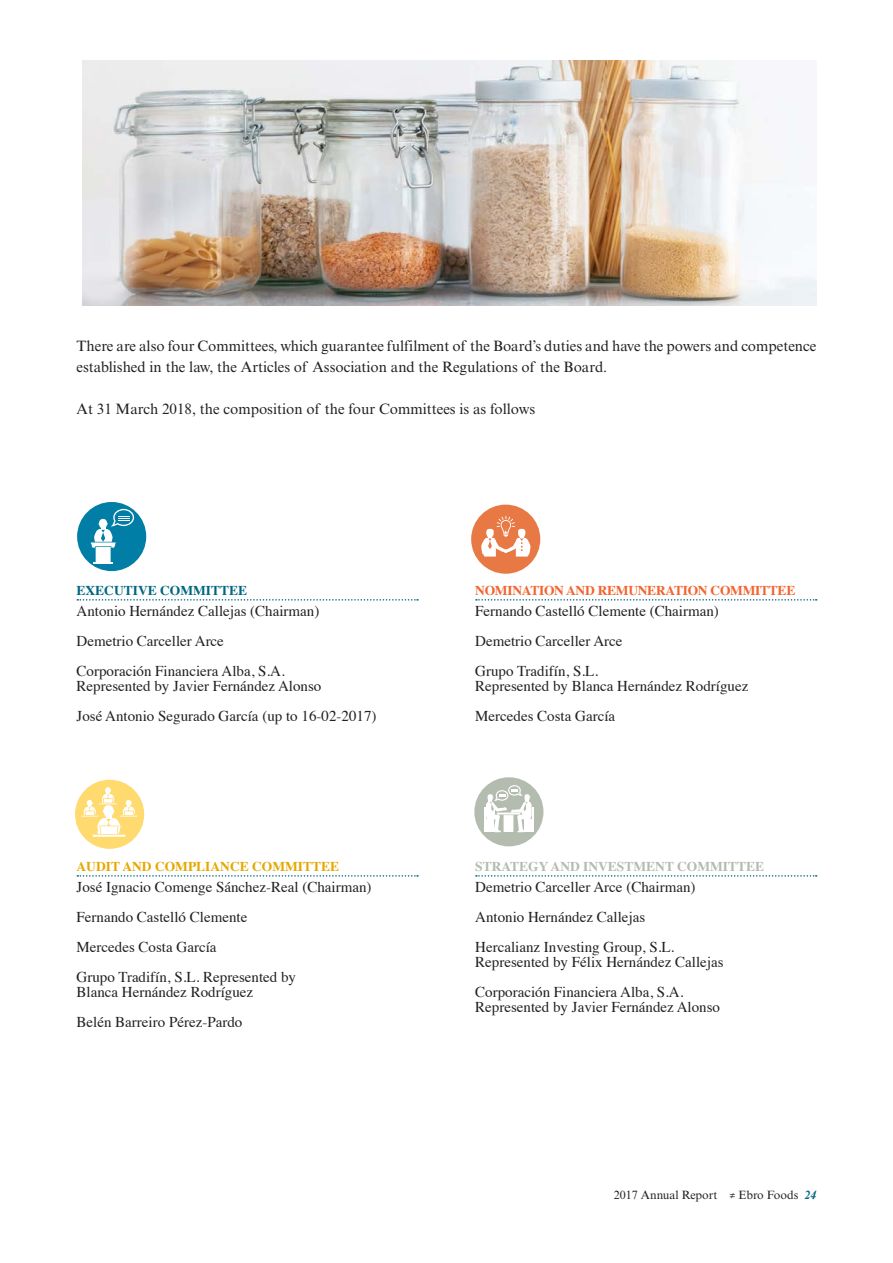
<style>
.page{position:relative;width:893px;height:1263px;background:#fff}
.page>*{position:absolute;margin:0;border:0;box-sizing:border-box;transform-origin:0 0}
.t1{font:15px "Times";color:#231f20}
._001_texto_seguido{font:15px/21px "Times New Roman MT Std";color:#231f20}
.t2{font:700 13.5px "Times";letter-spacing:-.02em;color:#f2642f}
.t3{font:700 13.5px "Times";color:#b4bcb0}
.t4{font:700 13.5px "Times";color:#e5a800}
.t5{font:700 13.5px "Times";color:#006680}
.t6{font:12px "Times New Roman MT Std";color:#231f20}
.s1{font-weight:700;font-style:italic;color:#006680}
</style>
<div class="page">
<svg style="left:77px;top:599px;width:341px;height:2px"></svg>
<svg style="left:77px;top:875px;width:341px;height:2px"></svg>
<div style="left:77px;top:502px;width:69px;height:69px;background:#007ea5;border-radius:50%"></div>
<svg style="left:90px;top:509px;width:44px;height:55px"></svg>
<div style="left:75px;top:780px;width:69px;height:69px;background:#ffda6e;border-radius:50%"></div>
<div style="left:105px;top:787px;width:6px;height:7px;background:#fff;border-radius:50%"></div>
<svg style="left:81px;top:790px;width:57px;height:47px"></svg>
<svg style="left:476px;top:599px;width:341px;height:2px"></svg>
<svg style="left:476px;top:875px;width:341px;height:2px"></svg>
<div style="left:471px;top:505px;width:69px;height:69px;background:#e87944;border-radius:50%"></div>
<svg style="left:481px;top:516px;width:49px;height:40px"></svg>
<div style="left:474px;top:777px;width:69px;height:69px;background:#b4bcb0;border-radius:50%"></div>
<svg style="left:484px;top:785px;width:50px;height:47px"></svg>
<img style="left:83px;top:61px;width:733px;height:245px">
<p class="_001_texto_seguido" style="left:77px;top:335px;width:741px">There are also four Committees, which guarantee fulfilment of the Board’s duties and have the powers and competence established in the law, the Articles of Association and the Regulations of the Board.</p>
<p class="_001_texto_seguido" style="left:77px;top:398px;width:460px">At 31 March 2018, the composition of the four Committees is as follows</p>
<p class="t5" style="left:77px;top:577px;width:172px">EXECUTIVE COMMITTEE</p>
<p class="t1" style="left:77px;top:597px;width:244px">Antonio Hernández Callejas (Chairman)</p>
<p class="t1" style="left:77px;top:627px;width:149px">Demetrio Carceller Arce</p>
<p class="t1" style="left:77px;top:657px;width:210px">Corporación Financiera Alba, S.A.</p>
<p class="t1" style="left:77px;top:672px;width:246px">Represented by Javier Fernández Alonso</p>
<p class="t1" style="left:77px;top:702px;width:301px">José Antonio Segurado García (up to 16-02-2017)</p>
<p class="t4" style="left:77px;top:853px;width:264px">AUDIT AND COMPLIANCE COMMITTEE</p>
<p class="t1" style="left:77px;top:873px;width:296px">José Ignacio Comenge Sánchez-Real (Chairman)</p>
<p class="t1" style="left:77px;top:903px;width:172px">Fernando Castelló Clemente</p>
<p class="t1" style="left:77px;top:933px;width:141px">Mercedes Costa García</p>
<p class="t1" style="left:77px;top:963px;width:221px">Grupo Tradifín, S.L. Represented by</p>
<p class="t1" style="left:77px;top:978px;width:178px">Blanca Hernández Rodríguez</p>
<p class="t1" style="left:77px;top:1008px;width:167px">Belén Barreiro Pérez-Pardo</p>
<p class="t2" style="left:475px;top:577px;width:322px">NOMINATION AND REMUNERATION COMMITTEE</p>
<p class="t1" style="left:475px;top:597px;width:245px">Fernando Castelló Clemente (Chairman)</p>
<p class="t1" style="left:475px;top:627px;width:149px">Demetrio Carceller Arce</p>
<p class="t1" style="left:475px;top:657px;width:124px">Grupo Tradifín, S.L.</p>
<p class="t1" style="left:475px;top:672px;width:275px">Represented by Blanca Hernández Rodríguez</p>
<p class="t1" style="left:475px;top:702px;width:141px">Mercedes Costa García</p>
<p class="t3" style="left:475px;top:853px;width:290px">STRATEGY AND INVESTMENT COMMITTEE</p>
<p class="t1" style="left:475px;top:873px;width:222px">Demetrio Carceller Arce (Chairman)</p>
<p class="t1" style="left:475px;top:903px;width:171px">Antonio Hernández Callejas</p>
<p class="t1" style="left:475px;top:933px;width:201px">Hercalianz Investing Group, S.L.</p>
<p class="t1" style="left:475px;top:948px;width:250px">Represented by Félix Hernández Callejas</p>
<p class="t1" style="left:475px;top:978px;width:210px">Corporación Financiera Alba, S.A.</p>
<p class="t1" style="left:475px;top:993px;width:246px">Represented by Javier Fernández Alonso</p>
<p class="t6" style="left:614px;top:1188px;width:204px">2017 Annual Report ≠ Ebro Foods <span class="s1">24</span></p>
</div>
